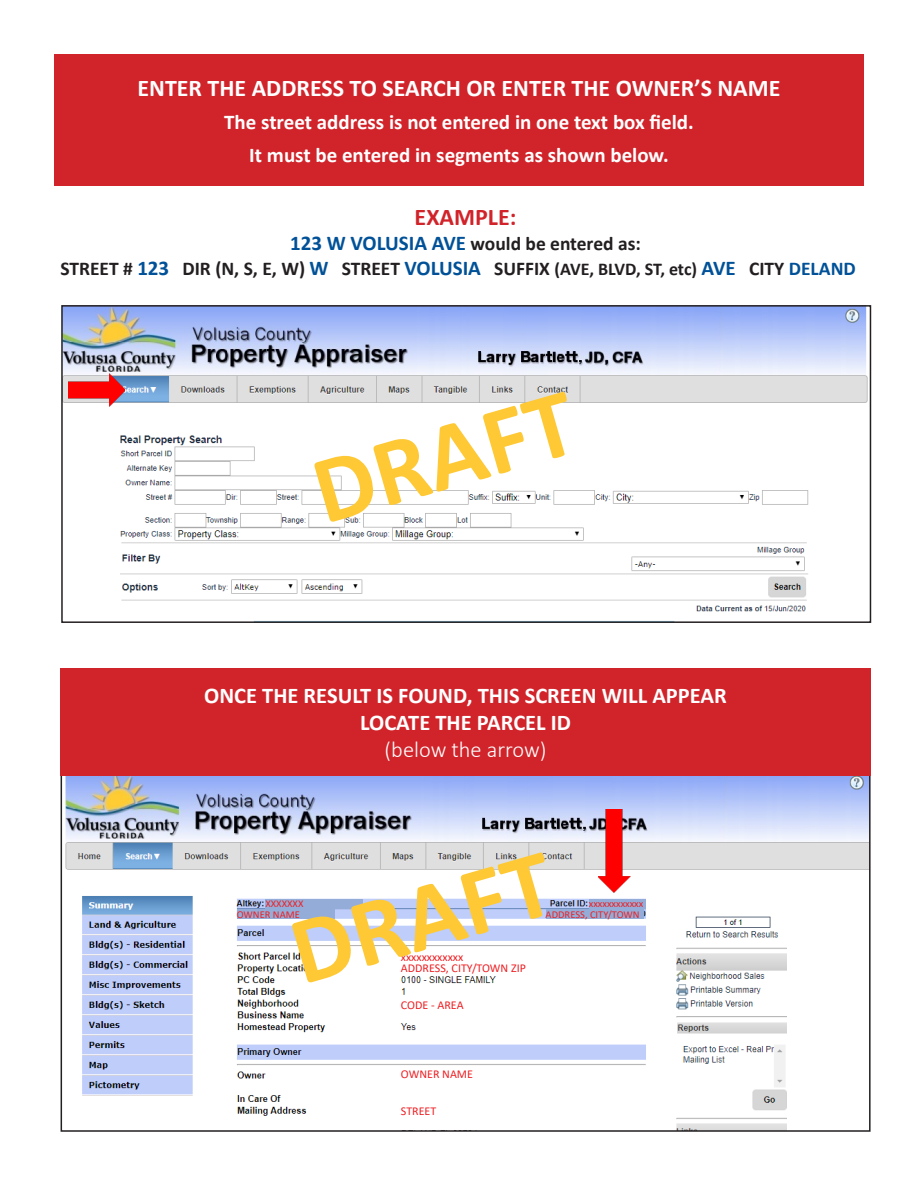
<style>
.page{position:relative;width:918px;height:1188px;background:#fff}
.page>*{position:absolute;margin:0;border:0;box-sizing:border-box;transform-origin:0 0}
.t1{font:700 97.5px "Calibri";color:#fec935}
.t2{font:700 24px "Calibri";color:#fff}
.t3{font:700 24px "Calibri";color:#d1232a}
.t4{font:700 22.5px "Calibri";color:#fff}
.t5{font:300 22.5px "Calibri";color:#fff}
.t6{font:700 21px/33px "Calibri";color:#fff;text-align:center}
.t7{font:700 19.5px "Calibri";color:#231f20}
.t8{font:12px "Calibri";color:#ee1f23}
.t9{font:10.5px "Calibri";color:#ee1f23}
.s1{font-size:21px;color:#015198}
.s2{font-size:18px}
.s3{color:#015198}
</style>
<div class="page">
<img style="left:64px;top:308px;width:804px;height:304px">
<div style="left:61px;top:305px;width:810px;height:318px;border:2px solid #231f20"></div>
<img style="left:68px;top:373px;width:57px;height:33px">
<img style="left:65px;top:776px;width:803px;height:353px">
<div style="left:54px;top:54px;width:810px;height:132px;background:#d1232a"></div>
<div style="left:61px;top:668px;width:810px;height:108px;background:#d1232a"></div>
<img style="left:598px;top:810px;width:33px;height:82px">
<div style="left:589px;top:899px;width:57px;height:9px;background:#94add8"></div>
<div style="left:546px;top:910px;width:97px;height:9px;background:#94add8"></div>
<div style="left:237px;top:910px;width:98px;height:9px;background:#94add8"></div>
<div style="left:265px;top:899px;width:98px;height:9px;background:#94add8"></div>
<div style="left:401px;top:951px;width:64px;height:11px;background:#fff"></div>
<div style="left:401px;top:962px;width:138px;height:11px;background:#fff"></div>
<div style="left:401px;top:1069px;width:138px;height:10px;background:#fff"></div>
<div style="left:401px;top:1105px;width:138px;height:10px;background:#fff"></div>
<div style="left:401px;top:998px;width:184px;height:13px;background:#fff"></div>
<p class="t2" style="left:138px;top:71px;width:645px">ENTER THE ADDRESS TO SEARCH OR ENTER THE OWNER’S NAME</p>
<p class="t6" style="left:224px;top:105px;width:471px">The street address is not entered in one text box field.<br>It must be entered in segments as shown below.</p>
<p class="t3" style="left:415px;top:200px;width:103px">EXAMPLE:</p>
<p class="t7" style="left:290px;top:229px;width:352px"><span class="s1">123 W VOLUSIA AVE</span> would be entered as:</p>
<p class="t7" style="left:60px;top:255px;width:797px">STREET # <span class="s1">123</span> DIR (N, S, E, W) <span class="s1">W</span> STREET <span class="s1">VOLUSIA</span> SUFFIX <span class="s2">(AVE, BLVD, ST, etc)</span> <span class="s1">AVE</span> CITY <span class="s3">DELAND</span></p>
<p class="t1" style="left:296px;top:427px;width:270px;rotate:-16deg">DRAFT</p>
<h1 class="t4" style="left:204px;top:680px;width:524px">ONCE THE RESULT IS FOUND, THIS SCREEN WILL APPEAR</h1>
<p class="t4" style="left:360px;top:707px;width:212px">LOCATE THE PARCEL ID</p>
<p class="t5" style="left:385px;top:736px;width:163px">(below the arrow)</p>
<p class="t1" style="left:274px;top:888px;width:270px;rotate:-16deg">DRAFT</p>
<p class="t8" style="left:401px;top:997px;width:64px">CODE - AREA</p>
<p class="t9" style="left:265px;top:897px;width:40px">XXXXXXX</p>
<p class="t9" style="left:589px;top:897px;width:56px">xxxxxxxxxxxx</p>
<p class="t9" style="left:237px;top:908px;width:65px">OWNER NAME</p>
<p class="t9" style="left:546px;top:907px;width:96px">ADDRESS, CITY/TOWN</p>
<p class="t8" style="left:401px;top:949px;width:64px">xxxxxxxxxxxx</p>
<p class="t8" style="left:401px;top:960px;width:127px">ADDRESS, CITY/TOWN ZIP</p>
<p class="t8" style="left:401px;top:1066px;width:74px">OWNER NAME</p>
<p class="t8" style="left:401px;top:1102px;width:37px">STREET</p>
</div>
